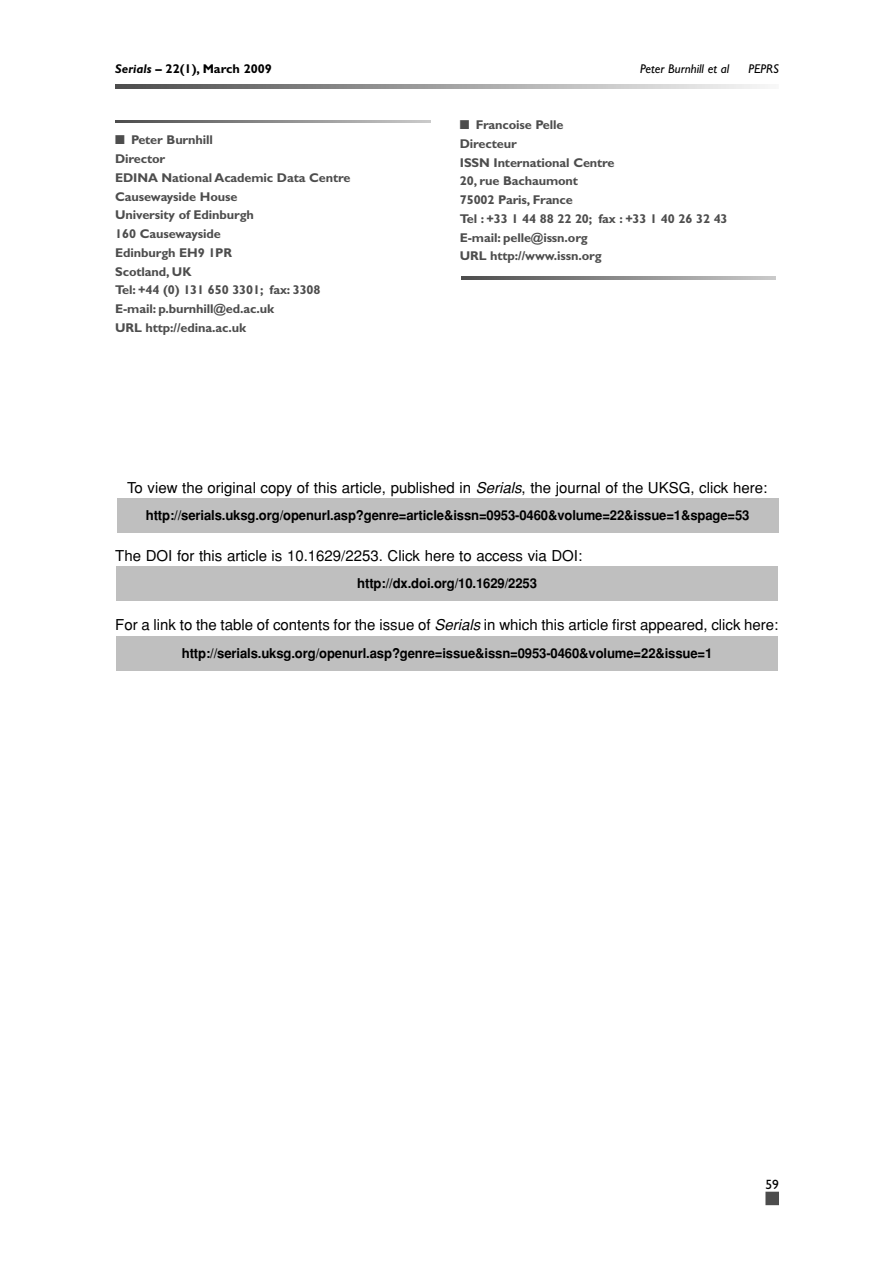
<style>
.page{position:relative;width:893px;height:1263px;background:#fff}
.page>*{position:absolute;margin:0;border:0;box-sizing:border-box;transform-origin:0 0}
.t1{font:15px "Helvetica";color:#000}
.t2{font:700 13.5px "Helvetica";letter-spacing:-.01em;color:#000}
.t3{font:13.5px "Gill Sans";color:#000}
.t4{font:700 12.75px/18.8px "Gill Sans";letter-spacing:-.01em;color:#4d4d4d}
.t5{font:700 12.75px "Gill Sans";color:#000}
.t6{font:italic 12.75px "Gill Sans";color:#000}
.s1{font-style:italic}
</style>
<div class="page">
<svg style="left:461px;top:277px;width:315px;height:2px"></svg>
<svg style="left:115px;top:120px;width:315px;height:3px"></svg>
<svg style="left:115px;top:85px;width:650px;height:3px;background:#a0a0a0"></svg>
<div style="left:765px;top:1192px;width:14px;height:13px;background:#4d4d4d"></div>
<div style="left:117px;top:498px;width:661px;height:35px;background:#bfbfbf"></div>
<div style="left:116px;top:636px;width:662px;height:34px;background:#bfbfbf"></div>
<div style="left:116px;top:566px;width:662px;height:35px;background:#bfbfbf"></div>
<p class="t5" style="left:115px;top:64px;width:158px"><span class="s1">Serials</span> – 22(1), March 2009</p>
<p class="t6" style="left:640px;top:64px;width:91px">Peter Burnhill et al</p>
<p class="t6" style="left:748px;top:64px;width:32px">PEPRS</p>
<p class="t4" style="left:115px;top:132px;width:237px">■ Peter Burnhill<br>Director<br>EDINA National Academic Data Centre<br>Causewayside House<br>University of Edinburgh<br>160 Causewayside<br>Edinburgh EH9 1PR<br>Scotland, UK<br>Tel: +44 (0) 131 650 3301; fax: 3308<br>E-mail: p.burnhill@ed.ac.uk<br>URL http://edina.ac.uk</p>
<p class="t4" style="left:460px;top:117px;width:269px">■ Francoise Pelle<br>Directeur<br>ISSN International Centre<br>20, rue Bachaumont<br>75002 Paris, France<br>Tel : +33 1 44 88 22 20; fax : +33 1 40 26 32 43<br>E-mail: pelle@issn.org<br>URL http://www.issn.org</p>
<p class="t1" style="left:127px;top:482px;width:641px">To view the original copy of this article, published in <span class="s1">Serials</span>, the journal of the UKSG, click here:</p>
<p class="t2" style="left:146px;top:511px;width:605px">http://serials.uksg.org/openurl.asp?genre=article&amp;issn=0953-0460&amp;volume=22&amp;issue=1&amp;spage=53</p>
<p class="t1" style="left:115px;top:550px;width:468px">The DOI for this article is 10.1629/2253. Click here to access via DOI:</p>
<p class="t2" style="left:357px;top:579px;width:181px">http://dx.doi.org/10.1629/2253</p>
<p class="t1" style="left:115px;top:619px;width:664px">For a link to the table of contents for the issue of <span class="s1">Serials</span> in which this article first appeared, click here:</p>
<p class="t2" style="left:182px;top:648px;width:532px">http://serials.uksg.org/openurl.asp?genre=issue&amp;issn=0953-0460&amp;volume=22&amp;issue=1</p>
<p class="t3" style="left:765px;top:1179px;width:15px">59</p>
</div>
